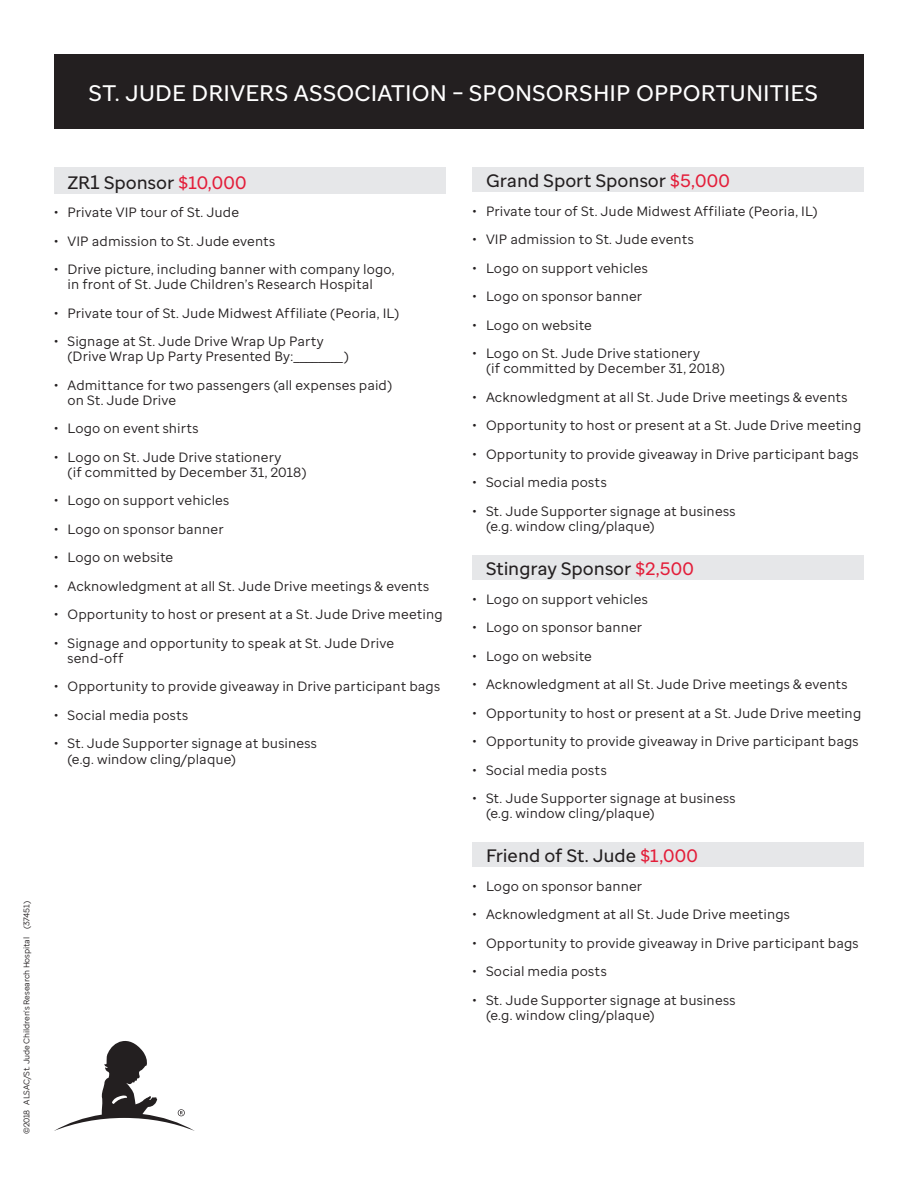
<style>
.page{position:relative;width:918px;height:1188px;background:#fff}
.page>*{position:absolute;margin:0;border:0;box-sizing:border-box;transform-origin:0 0}
.t1{font:500 22.5px "St Jude Sans";letter-spacing:.005em;color:#fff}
.t2{font:500 18px "St Jude Sans";letter-spacing:-.005em;color:#231f20}
.t3{font:13.5px/15px "St Jude Sans";letter-spacing:.005em;color:#231f20}
.t4{font:8.25px "St Jude Sans";letter-spacing:-.02em;color:#231f20}
.s1{font-size:19.5px}
.s2{color:#e31d39}
</style>
<div class="page">
<div style="left:54px;top:55px;width:810px;height:74px;background:#231f20"></div>
<div style="left:54px;top:167px;width:392px;height:26px;background:#e6e7e9"></div>
<div style="left:472px;top:167px;width:392px;height:25px;background:#e6e7e9"></div>
<div style="left:472px;top:555px;width:392px;height:24px;background:#e6e7e9"></div>
<div style="left:472px;top:842px;width:392px;height:25px;background:#e6e7e9"></div>
<svg style="left:54px;top:1041px;width:141px;height:90px"></svg>
<h1 class="t1" style="left:89px;top:78px;width:731px">ST. JUDE DRIVERS ASSOCIATION – SPONSORSHIP OPPORTUNITIES</h1>
<h2 class="t2" style="left:68px;top:170px;width:181px">ZR<span class="s1">1</span> Sponsor <span class="s2">$10,000</span></h2>
<p class="t3" style="left:54px;top:205px;width:187px">• Private VIP tour of St. Jude</p>
<p class="t3" style="left:54px;top:233px;width:223px">• VIP admission to St. Jude events</p>
<p class="t3" style="left:54px;top:262px;width:342px;text-align:center">• Drive picture, including banner with company logo, in front of St. Jude Children’s Research Hospital</p>
<p class="t3" style="left:54px;top:305px;width:347px">• Private tour of St. Jude Midwest Affiliate (Peoria, IL)</p>
<p class="t3" style="left:68px;top:334px;width:283px;text-indent:-14px">• Signage at St. Jude Drive Wrap Up Party (Drive Wrap Up Party Presented By:________)</p>
<p class="t3" style="left:68px;top:377px;width:326px;text-indent:-14px">• Admittance for two passengers (all expenses paid) on St. Jude Drive</p>
<p class="t3" style="left:54px;top:421px;width:146px">• Logo on event shirts</p>
<p class="t3" style="left:68px;top:449px;width:240px;text-indent:-14px">• Logo on St. Jude Drive stationery<br>(if committed by December 31, 2018)</p>
<p class="t3" style="left:54px;top:493px;width:177px">• Logo on support vehicles</p>
<p class="t3" style="left:54px;top:521px;width:171px">• Logo on sponsor banner</p>
<p class="t3" style="left:54px;top:550px;width:121px">• Logo on website</p>
<p class="t3" style="left:54px;top:578px;width:377px">• Acknowledgment at all St. Jude Drive meetings &amp; events</p>
<p class="t3" style="left:54px;top:607px;width:390px">• Opportunity to host or present at a St. Jude Drive meeting</p>
<p class="t3" style="left:68px;top:635px;width:328px;text-indent:-14px">• Signage and opportunity to speak at St. Jude Drive send-off</p>
<p class="t3" style="left:54px;top:679px;width:388px">• Opportunity to provide giveaway in Drive participant bags</p>
<p class="t3" style="left:54px;top:707px;width:136px">• Social media posts</p>
<p class="t3" style="left:68px;top:735px;width:251px;line-height:15.8px;text-indent:-14px">• St. Jude Supporter signage at business (e.g. window cling/plaque)</p>
<p class="t4" style="left:21px;top:1134px;width:234px;rotate:-90deg">©2018 ALSAC/St. Jude Children’s Research Hospital (37451)</p>
<h2 class="t2" style="left:486px;top:169px;width:245px">Grand Sport Sponsor <span class="s2">$5,000</span></h2>
<p class="t3" style="left:472px;top:203px;width:347px">• Private tour of St. Jude Midwest Affiliate (Peoria, IL)</p>
<p class="t3" style="left:472px;top:232px;width:223px">• VIP admission to St. Jude events</p>
<p class="t3" style="left:472px;top:260px;width:177px">• Logo on support vehicles</p>
<p class="t3" style="left:472px;top:289px;width:171px">• Logo on sponsor banner</p>
<p class="t3" style="left:472px;top:317px;width:121px">• Logo on website</p>
<p class="t3" style="left:486px;top:346px;width:240px;text-indent:-14px">• Logo on St. Jude Drive stationery<br>(if committed by December 31, 2018)</p>
<p class="t3" style="left:472px;top:389px;width:377px">• Acknowledgment at all St. Jude Drive meetings &amp; events</p>
<p class="t3" style="left:472px;top:418px;width:390px">• Opportunity to host or present at a St. Jude Drive meeting</p>
<p class="t3" style="left:472px;top:446px;width:388px">• Opportunity to provide giveaway in Drive participant bags</p>
<p class="t3" style="left:472px;top:475px;width:136px">• Social media posts</p>
<p class="t3" style="left:486px;top:503px;width:251px;text-indent:-14px">• St. Jude Supporter signage at business (e.g. window cling/plaque)</p>
<h2 class="t2" style="left:486px;top:557px;width:209px">Stingray Sponsor <span class="s2">$2,500</span></h2>
<p class="t3" style="left:472px;top:591px;width:177px">• Logo on support vehicles</p>
<p class="t3" style="left:472px;top:620px;width:171px">• Logo on sponsor banner</p>
<p class="t3" style="left:472px;top:648px;width:121px">• Logo on website</p>
<p class="t3" style="left:472px;top:677px;width:377px">• Acknowledgment at all St. Jude Drive meetings &amp; events</p>
<p class="t3" style="left:472px;top:705px;width:390px">• Opportunity to host or present at a St. Jude Drive meeting</p>
<p class="t3" style="left:472px;top:734px;width:388px">• Opportunity to provide giveaway in Drive participant bags</p>
<p class="t3" style="left:472px;top:762px;width:136px">• Social media posts</p>
<p class="t3" style="left:486px;top:791px;width:251px;text-indent:-14px">• St. Jude Supporter signage at business (e.g. window cling/plaque)</p>
<h2 class="t2" style="left:486px;top:844px;width:214px">Friend of St. Jude <span class="s2">$1,000</span></h2>
<p class="t3" style="left:472px;top:878px;width:171px">• Logo on sponsor banner</p>
<p class="t3" style="left:472px;top:907px;width:319px">• Acknowledgment at all St. Jude Drive meetings</p>
<p class="t3" style="left:472px;top:935px;width:388px">• Opportunity to provide giveaway in Drive participant bags</p>
<p class="t3" style="left:472px;top:964px;width:136px">• Social media posts</p>
<p class="t3" style="left:486px;top:992px;width:251px;text-indent:-14px">• St. Jude Supporter signage at business (e.g. window cling/plaque)</p>
</div>
